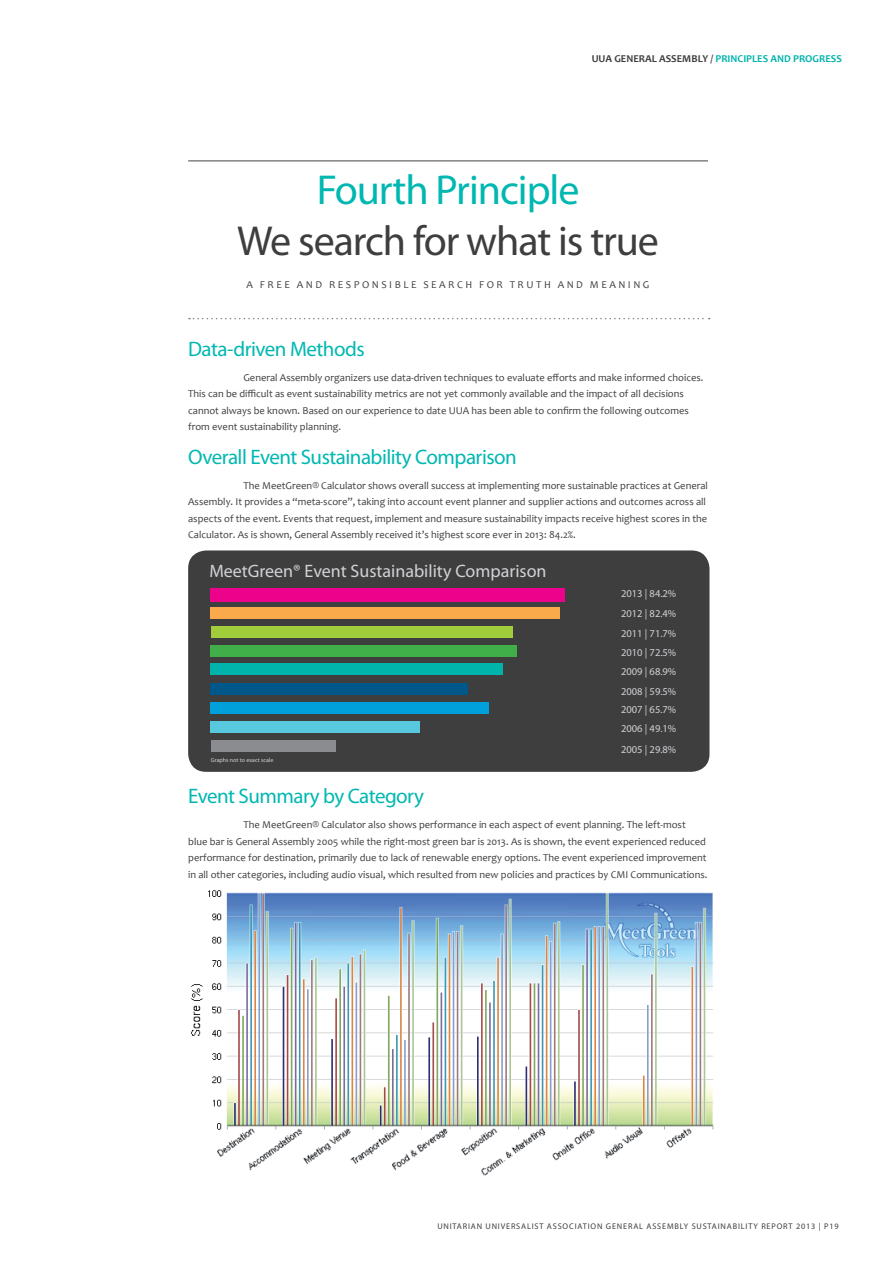
<style>
.page{position:relative;width:893px;height:1263px;background:#fff}
.page>*{position:absolute;margin:0;border:0;box-sizing:border-box;transform-origin:0 0}
.t1{font:42px "Myriad Pro";letter-spacing:-.025em;color:#3e3e3f}
.t2{font:42px "Myriad Pro";letter-spacing:-.025em;color:#00b8b1}
.t3{font:21px "Myriad Pro";letter-spacing:-.025em;color:#00b8b1}
.t4{font:18px "Myriad Pro";color:#d1d2d4}
.t5{font:10.5px/16.5px "Candara";color:#3e3e3f}
.t6{font:10.5px/19.5px "Myriad Pro";color:#d1d2d4;text-align:justify}
.t7{font:10.5px "Candara";letter-spacing:.24em;color:#3e3e3f}
.t8{font:700 10.5px "Candara";color:#00b3ab}
.t9{font:8.25px "Myriad Pro";letter-spacing:.1em;color:#3e3e3f}
.t10{font:6px "Myriad Pro";color:#d1d2d4}
.s1{color:#3e3e3f}
</style>
<div class="page">
<hr style="left:188px;top:160px;width:520px;height:2px;background:#808285">
<svg style="left:189px;top:318px;width:521px;height:1px"></svg>
<div style="left:188px;top:550px;width:521px;height:222px;background:#3e3e3f;border-radius:18px"></div>
<div style="left:211px;top:588px;width:354px;height:13px;background:#ed028c"></div>
<div style="left:211px;top:607px;width:349px;height:11px;background:#faaa4a"></div>
<div style="left:211px;top:626px;width:301px;height:11px;background:#a1cc3c"></div>
<div style="left:211px;top:645px;width:306px;height:11px;background:#40ae49"></div>
<div style="left:211px;top:664px;width:292px;height:11px;background:#00b3ab"></div>
<div style="left:211px;top:683px;width:257px;height:11px;background:#005789"></div>
<div style="left:211px;top:702px;width:278px;height:11px;background:#00a0da"></div>
<div style="left:211px;top:721px;width:209px;height:11px;background:#58c8df"></div>
<div style="left:211px;top:740px;width:124px;height:11px;background:#8a8c8f"></div>
<img style="left:191px;top:890px;width:523px;height:286px">
<p class="t8" style="left:592px;top:52px;width:252px"><span class="s1">UUA GENERAL ASSEMBLY /</span> PRINCIPLES AND PROGRESS</p>
<h1 class="t2" style="left:317px;top:164px;width:264px">Fourth Principle</h1>
<h1 class="t1" style="left:237px;top:215px;width:423px">We search for what is true</h1>
<p class="t7" style="left:247px;top:278px;width:404px">A FREE AND RESPONSIBLE SEARCH FOR TRUTH AND MEANING</p>
<h2 class="t3" style="left:188px;top:336px;width:178px">Data-driven Methods</h2>
<p class="t5" style="left:188px;top:369px;width:517px;text-indent:55px">General Assembly organizers use data-driven techniques to evaluate efforts and make informed choices.<br>This can be difficult as event sustainability metrics are not yet commonly available and the impact of all decisions cannot always be known. Based on our experience to date UUA has been able to confirm the following outcomes from event sustainability planning.</p>
<h2 class="t3" style="left:188px;top:444px;width:330px">Overall Event Sustainability Comparison</h2>
<p class="t5" style="left:188px;top:477px;width:521px;text-indent:55px">The MeetGreen® Calculator shows overall success at implementing more sustainable practices at General Assembly. It provides a “meta-score”, taking into account event planner and supplier actions and outcomes across all aspects of the event. Events that request, implement and measure sustainability impacts receive highest scores in the Calculator. As is shown, General Assembly received it’s highest score ever in 2013: 84.2%.</p>
<h3 class="t4" style="left:209px;top:560px;width:339px">MeetGreen® Event Sustainability Comparison</h3>
<p class="t10" style="left:211px;top:756px;width:64px">Graphs not to exact scale</p>
<p class="t6" style="left:621px;top:583px;width:57px">2013 | 84.2% 2012 | 82.4% 2011 | 71.7% 2010 | 72.5% 2009 | 68.9%</p>
<p class="t6" style="left:621px;top:682px;width:57px;line-height:18.5px">2008 | 59.5% 2007 | 65.7% 2006 | 49.1%</p>
<p class="t6" style="left:621px;top:739px;width:57px">2005 | 29.8%</p>
<h2 class="t3" style="left:188px;top:783px;width:237px">Event Summary by Category</h2>
<p class="t5" style="left:188px;top:816px;width:521px;text-indent:55px">The MeetGreen® Calculator also shows performance in each aspect of event planning. The left-most blue bar is General Assembly 2005 while the right-most green bar is 2013. As is shown, the event experienced reduced performance for destination, primarily due to lack of renewable energy options. The event experienced improvement in all other categories, including audio visual, which resulted from new policies and practices by CMI Communications.</p>
<p class="t9" style="left:437px;top:1220px;width:403px">UNITARIAN UNIVERSALIST ASSOCIATION GENERAL ASSEMBLY SUSTAINABILITY REPORT 2013 | P19</p>
</div>
